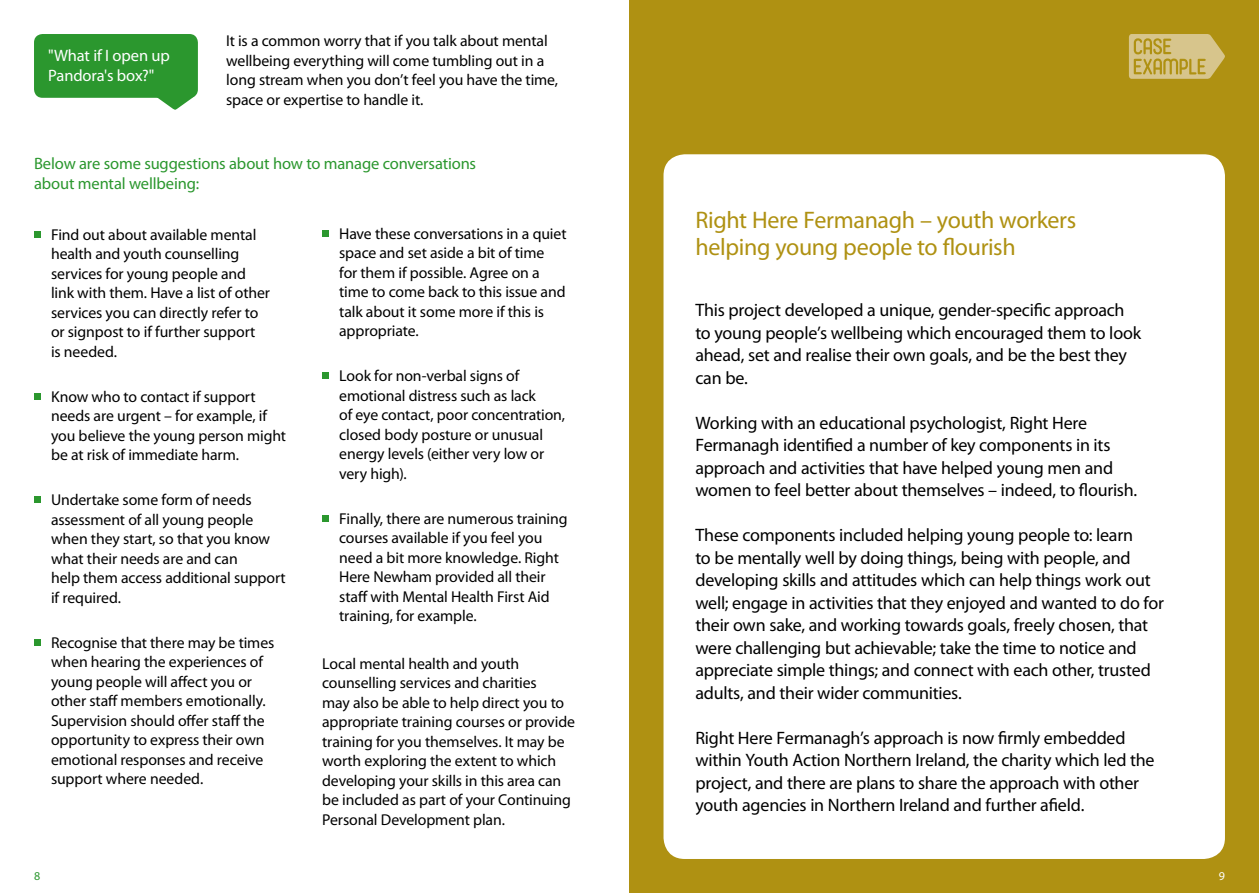
<style>
.page{position:relative;width:1259px;height:893px;background:#fff}
.page>*{position:absolute;margin:0;border:0;box-sizing:border-box;transform-origin:0 0}
.t1{font:24px/27px "Myriad Pro";letter-spacing:-.015em;color:#af9112}
.t2{font:18px/22.5px "Myriad Pro";letter-spacing:-.015em;color:#000}
.t3{font:16.5px/19.5px "Myriad Pro";letter-spacing:-.01em;color:#2b972e}
.t4{font:16.5px/19.5px "Myriad Pro";letter-spacing:-.01em;color:#fff}
.t5{font:15.75px/19.5px "Myriad Pro";letter-spacing:-.005em;color:#000}
.t6{font:12px "Myriad Pro";color:#2b972e}
.t7{font:12px "Myriad Pro";color:#fff}
</style>
<div class="page">
<div style="left:629px;top:0;width:630px;height:893px;background:#af9112"></div>
<svg style="left:34px;top:231px;width:6px;height:6px"></svg>
<svg style="left:34px;top:393px;width:6px;height:6px"></svg>
<div style="left:34px;top:496px;width:6px;height:7px;background:#2b972e"></div>
<svg style="left:34px;top:639px;width:6px;height:6px"></svg>
<svg style="left:322px;top:230px;width:6px;height:6px"></svg>
<div style="left:322px;top:372px;width:6px;height:7px;background:#2b972e"></div>
<svg style="left:322px;top:515px;width:6px;height:6px"></svg>
<div style="left:663px;top:154px;width:562px;height:705px;background:#fff;border-radius:21px"></div>
<svg style="left:1129px;top:34px;width:96px;height:45px"></svg>
<svg style="left:158px;top:96px;width:37px;height:14px"></svg>
<div style="left:34px;top:34px;width:164px;height:64px;background:#2b972e;border-radius:9px"></div>
<p class="t4" style="left:48px;top:46px;width:123px">"What if I open up<br>Pandora's box?"</p>
<p class="t5" style="left:226px;top:31px;width:333px">It is a common worry that if you talk about mental wellbeing everything will come tumbling out in a long stream when you don’t feel you have the time, space or expertise to handle it.</p>
<p class="t3" style="left:34px;top:154px;width:444px">Below are some suggestions about how to manage conversations about mental wellbeing:</p>
<p class="t5" style="left:51px;top:224px;width:220px">Find out about available mental health and youth counselling services for young people and link with them. Have a list of other services you can directly refer to or signpost to if further support<br>is needed.</p>
<p class="t5" style="left:51px;top:386px;width:236px">Know who to contact if support needs are urgent – for example, if you believe the young person might be at risk of immediate harm.</p>
<p class="t5" style="left:51px;top:490px;width:236px">Undertake some form of needs assessment of all young people when they start, so that you know what their needs are and can<br>help them access additional support if required.</p>
<p class="t5" style="left:51px;top:632px;width:225px">Recognise that there may be times when hearing the experiences of young people will affect you or other staff members emotionally.<br>Supervision should offer staff the opportunity to express their own emotional responses and receive support where needed.</p>
<p class="t5" style="left:339px;top:223px;width:229px">Have these conversations in a quiet space and set aside a bit of time for them if possible. Agree on a time to come back to this issue and talk about it some more if this is appropriate.</p>
<p class="t5" style="left:339px;top:366px;width:227px">Look for non-verbal signs of emotional distress such as lack<br>of eye contact, poor concentration, closed body posture or unusual energy levels (either very low or very high).</p>
<p class="t5" style="left:339px;top:508px;width:230px">Finally, there are numerous training courses available if you feel you need a bit more knowledge. Right<br>Here Newham provided all their staff with Mental Health First Aid training, for example.</p>
<p class="t5" style="left:322px;top:653px;width:254px">Local mental health and youth counselling services and charities<br>may also be able to help direct you to appropriate training courses or provide training for you themselves. It may be worth exploring the extent to which developing your skills in this area can be included as part of your Continuing Personal Development plan.</p>
<h1 class="t1" style="left:695px;top:206px;width:382px">Right Here Fermanagh – youth workers helping young people to flourish</h1>
<p class="t2" style="left:695px;top:299px;width:447px">This project developed a unique, gender-specific approach to young people’s wellbeing which encouraged them to look ahead, set and realise their own goals, and be the best they can be.</p>
<p class="t2" style="left:695px;top:411px;width:443px">Working with an educational psychologist, Right Here Fermanagh identified a number of key components in its approach and activities that have helped young men and women to feel better about themselves – indeed, to flourish.</p>
<p class="t2" style="left:695px;top:524px;width:470px">These components included helping young people to: learn<br>to be mentally well by doing things, being with people, and developing skills and attitudes which can help things work out well; engage in activities that they enjoyed and wanted to do for their own sake, and working towards goals, freely chosen, that were challenging but achievable; take the time to notice and appreciate simple things; and connect with each other, trusted adults, and their wider communities.</p>
<p class="t2" style="left:695px;top:726px;width:461px">Right Here Fermanagh’s approach is now firmly embedded within Youth Action Northern Ireland, the charity which led the project, and there are plans to share the approach with other youth agencies in Northern Ireland and further afield.</p>
<p class="t6" style="left:34px;top:869px;width:8px">8</p>
<p class="t7" style="left:1218px;top:869px;width:8px">9</p>
</div>
